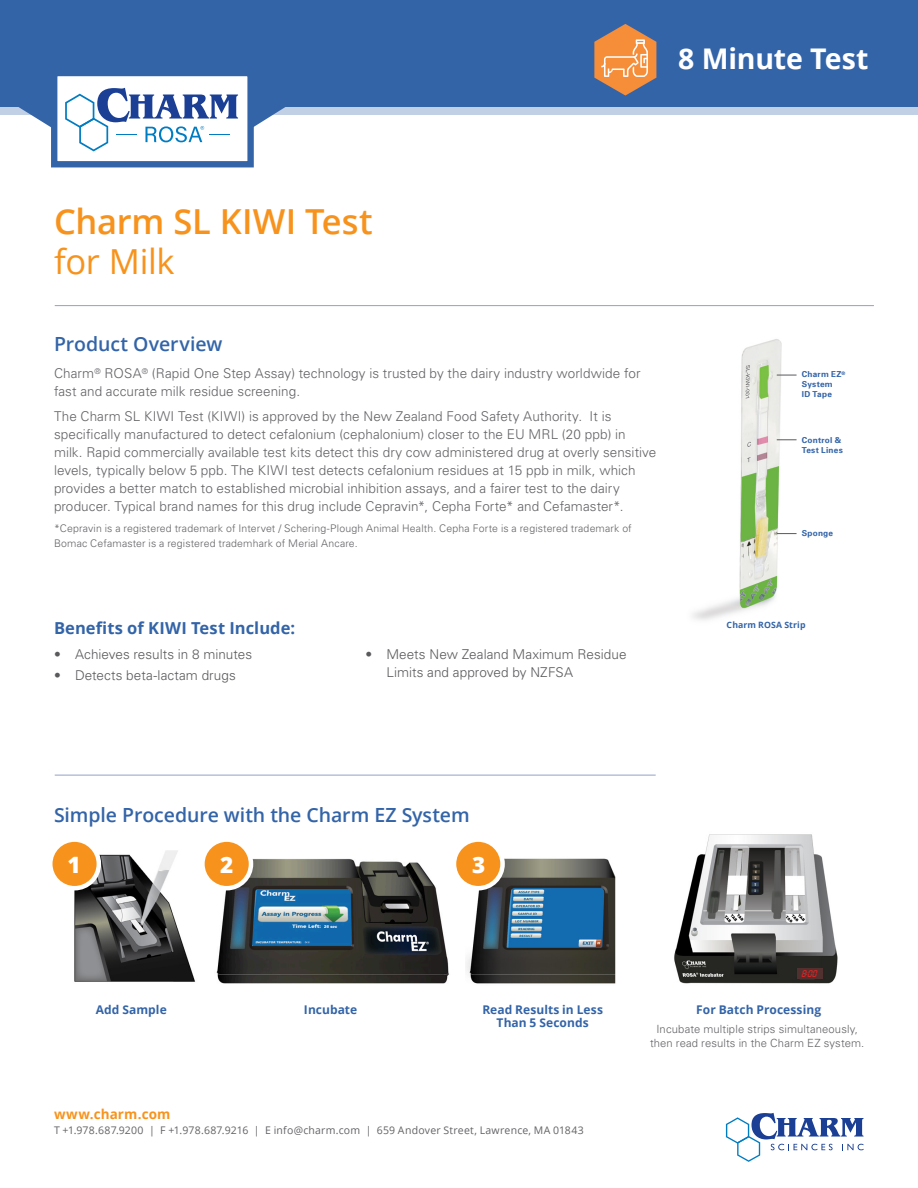
<style>
.page{position:relative;width:918px;height:1188px;background:#fff}
.page>*{position:absolute;margin:0;border:0;box-sizing:border-box;transform-origin:0 0}
.Main_Header{font:600 34.5px/40.5px "Open Sans";letter-spacing:-.005em;color:#f7931d}
.Subhead{font:700 28.5px "Open Sans";letter-spacing:-.01em;color:#fff}
.Callout_Header{font:800 22.5px "Open Sans";color:#fff}
.Subhead-2{font:600 19.5px "Open Sans";letter-spacing:-.005em;color:#3364a8}
.Body_Text{font:700 16.5px "Open Sans";letter-spacing:.005em;color:#3364a8}
.Body_Text-2{font:300 13.5px/18px "Univers LT Std";letter-spacing:.005em;color:#636266}
.t1{font:300 13.5px/18px "Univers LT Std";letter-spacing:.005em;color:#5a5a5d}
.Footer_Legal{font:700 13.5px "Open Sans";letter-spacing:.01em;color:#f7931d}
.Callout_Sub_Header{font:700 12px/13.5px "Open Sans";letter-spacing:.005em;color:#3364a8;text-align:center}
.Body_Text-3{font:300 11.25px/13.5px "Univers LT Std";letter-spacing:.01em;color:#636266;text-align:center}
.Body_Text-4{font:300 10.5px/15px "Univers LT Std";letter-spacing:.015em;color:#636266}
.Footer_Legal-2{font:10.5px "Open Sans";letter-spacing:.02em;color:#636266}
.t2{font:9px "Digital";color:#ee2324}
.Callout_Sub_Header-2{font:700 8.7px "Open Sans";letter-spacing:.015em;color:#3364a8}
.Blue_Label{font:700 8.25px/9.9px "Univers 65";letter-spacing:.03em;color:#3364a8}
.s1{font-weight:400}
</style>
<div class="page">
<svg style="left:54px;top:305px;width:820px;height:2px"></svg>
<div style="left:0;top:8px;width:918px;height:107px;background:#c2d0e5"></div>
<div style="left:0;top:0;width:918px;height:107px;background:#3364a8"></div>
<div style="left:51px;top:70px;width:203px;height:97px;background:#fff;border:6px solid #3364a8"></div>
<hr style="left:55px;top:305px;width:819px;height:1px;background:#92a0cb">
<hr style="left:55px;top:775px;width:601px;height:1px;background:#92a0cb">
<svg style="left:726px;top:1113px;width:138px;height:49px"></svg>
<img style="left:74px;top:850px;width:122px;height:132px">
<img style="left:216px;top:859px;width:233px;height:125px">
<img style="left:466px;top:858px;width:150px;height:126px">
<img style="left:674px;top:834px;width:164px;height:150px">
<div style="left:50px;top:840px;width:49px;height:48px;background:#f7931d;border-radius:50%"></div>
<div style="left:48px;top:837px;width:53px;height:53px;border:4px solid #fff;border-radius:50%"></div>
<div style="left:202px;top:840px;width:49px;height:48px;background:#f7931d;border-radius:50%"></div>
<div style="left:200px;top:837px;width:53px;height:53px;border:4px solid #fff;border-radius:50%"></div>
<div style="left:454px;top:840px;width:49px;height:48px;background:#f7931d;border-radius:50%"></div>
<div style="left:452px;top:837px;width:53px;height:53px;border:4px solid #fff;border-radius:50%"></div>
<svg style="left:594px;top:24px;width:62px;height:72px"></svg>
<svg style="left:18px;top:70px;width:267px;height:81px"></svg>
<img style="left:692px;top:339px;width:105px;height:281px">
<svg style="left:777px;top:375px;width:20px;height:1px"></svg>
<svg style="left:777px;top:439px;width:20px;height:1px"></svg>
<svg style="left:777px;top:533px;width:20px;height:1px"></svg>
<div style="left:797px;top:968px;width:25px;height:11px;background:#513130"></div>
<p class="Subhead" style="left:678px;top:39px;width:192px">8 Minute Test</p>
<p class="Main_Header" style="left:54px;top:200px;width:320px">Charm SL KIWI Test <span class="s1">for Milk</span></p>
<p class="Subhead-2" style="left:54px;top:330px;width:170px">Product Overview</p>
<p class="Body_Text-2" style="left:54px;top:364px;width:588px">Charm<sup>®</sup> ROSA<sup>®</sup> (Rapid One Step Assay) technology is trusted by the dairy industry worldwide for fast and accurate milk residue screening.</p>
<p class="Body_Text-2" style="left:54px;top:407px;width:604px">The Charm SL KIWI Test (KIWI) is approved by the New Zealand Food Safety Authority. It is specifically manufactured to detect cefalonium (cephalonium) closer to the EU MRL (20 ppb) in milk. Rapid commercially available test kits detect this dry cow administered drug at overly sensitive levels, typically below 5 ppb. The KIWI test detects cefalonium residues at 15 ppb in milk, which provides a better match to established microbial inhibition assays, and a fairer test to the dairy producer. Typical brand names for this drug include Cepravin*, Cepha Forte* and Cefamaster*.</p>
<p class="Body_Text-4" style="left:54px;top:521px;width:579px">*Cepravin is a registered trademark of Intervet / Schering-Plough Animal Health. Cepha Forte is a registered trademark of<br>Bomac Cefamaster is a registered trademhark of Merial Ancare.</p>
<p class="Body_Text" style="left:54px;top:617px;width:243px">Benefits of KIWI Test Include:</p>
<p class="t1" style="left:54px;top:645px;width:200px">• Achieves results in 8 minutes</p>
<p class="t1" style="left:54px;top:667px;width:183px">• Detects beta-lactam drugs</p>
<p class="t1" style="left:386px;top:646px;width:242px;text-indent:-21px">• Meets New Zealand Maximum Residue<br>Limits and approved by NZFSA</p>
<p class="Subhead-2" style="left:54px;top:802px;width:417px">Simple Procedure with the Charm EZ System</p>
<p class="Callout_Header" style="left:68px;top:847px;width:15px">1</p>
<p class="Callout_Header" style="left:220px;top:847px;width:15px">2</p>
<p class="Callout_Header" style="left:472px;top:847px;width:15px">3</p>
<p class="Blue_Label" style="left:802px;top:369px;width:45px">Charm EZ<sup>®<br></sup>System<br>ID Tape</p>
<p class="Blue_Label" style="left:802px;top:435px;width:41px">Control &amp;</p>
<p class="Blue_Label" style="left:802px;top:444px;width:43px">Test Lines</p>
<p class="Blue_Label" style="left:802px;top:528px;width:33px">Sponge</p>
<p class="Callout_Sub_Header-2" style="left:727px;top:619px;width:80px">Charm ROSA Strip</p>
<p class="t2" style="left:802px;top:970px;width:16px">8:00</p>
<p class="Callout_Sub_Header" style="left:96px;top:1003px;width:72px">Add Sample</p>
<p class="Callout_Sub_Header" style="left:304px;top:1003px;width:55px">Incubate</p>
<p class="Callout_Sub_Header" style="left:482px;top:1003px;width:122px">Read Results in Less<br>Than 5 Seconds</p>
<p class="Callout_Sub_Header" style="left:696px;top:1003px;width:126px">For Batch Processing</p>
<p class="Body_Text-3" style="left:650px;top:1023px;width:216px">Incubate multiple strips simultaneously, then read results in the Charm EZ system.</p>
<p class="Footer_Legal" style="left:54px;top:1104px;width:118px">www.charm.com</p>
<p class="Footer_Legal-2" style="left:54px;top:1123px;width:531px">T +1.978.687.9200 | F +1.978.687.9216 | E info@charm.com | 659 Andover Street, Lawrence, MA 01843</p>
</div>
